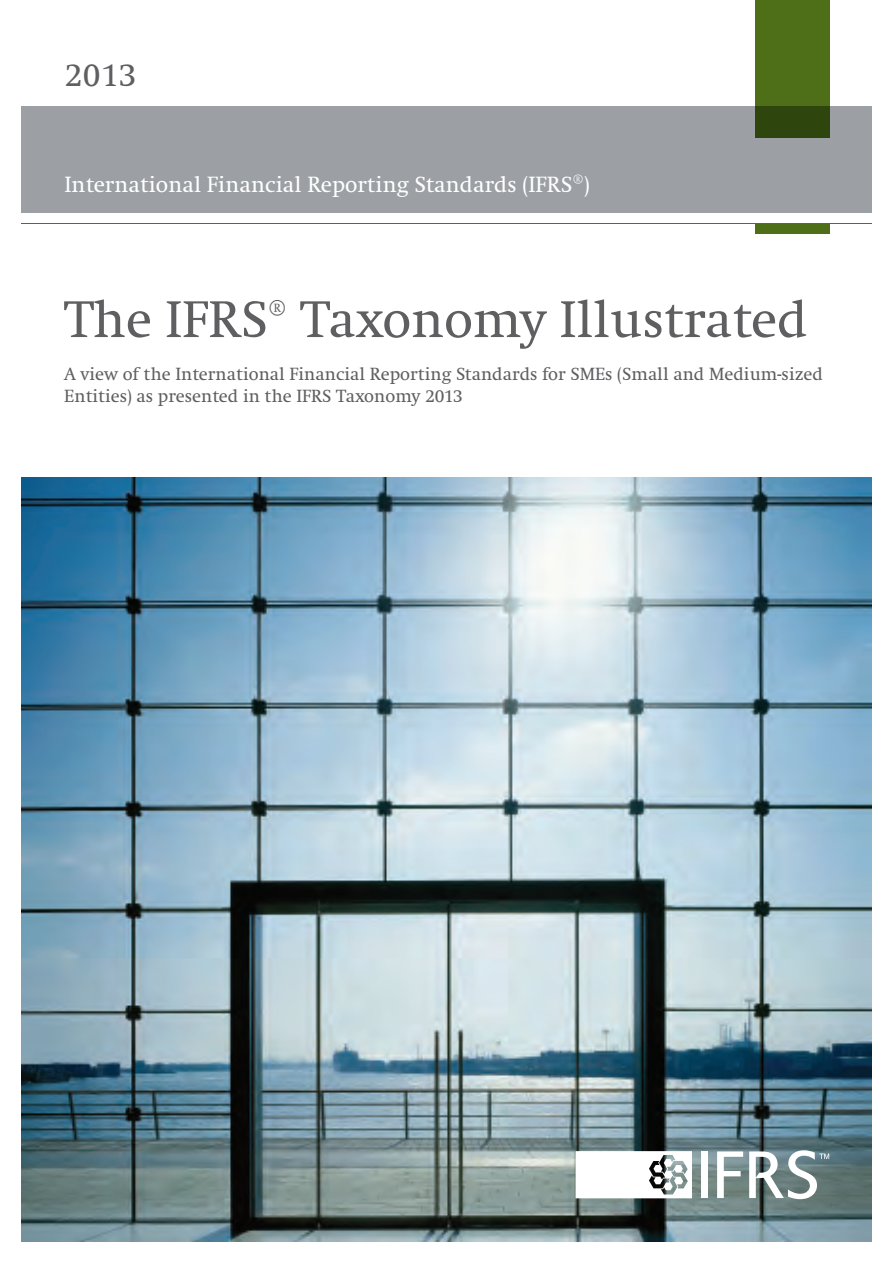
<style>
.page{position:relative;width:893px;height:1263px;background:#fff}
.page>*{position:absolute;margin:0;border:0;box-sizing:border-box;transform-origin:0 0}
.Publication_title{font:52.5px "Swift LT Pro";color:#5f5f62}
.Date{font:700 33px "Swift LT Pro";color:#5f5f62}
.IFRS{font:700 22.5px "Swift LT Pro";color:#fff}
.Publication_title-2{font:18px/21.6px "Swift LT Pro";color:#5f5f62}
.s1{font-weight:400}
.s2{font-size:38.7px}
</style>
<div class="page">
<img style="left:21px;top:477px;width:851px;height:764px">
<div style="left:21px;top:106px;width:851px;height:107px;background:#9ca0a4"></div>
<div style="left:755px;top:223px;width:74px;height:11px;background:#4e6e17"></div>
<svg style="left:576px;top:1151px;width:116px;height:47px"></svg>
<div style="left:701px;top:1151px;width:6px;height:47px;background:#fff"></div>
<svg style="left:717px;top:1151px;width:26px;height:47px"></svg>
<svg style="left:749px;top:1150px;width:80px;height:49px"></svg>
<svg style="left:755px;top:0;width:74px;height:138px;background:#466414"></svg>
<hr style="left:21px;top:223px;width:851px;height:1px;background:#5b5f64">
<p class="Date" style="left:64px;top:56px;width:74px">2013</p>
<p class="IFRS" style="left:64px;top:171px;width:527px">International Financial Reporting Standards (IFRS<span class="s1">®</span>)</p>
<p class="Publication_title" style="left:64px;top:289px;width:745px">The IFRS<span class="s2">®</span> Taxonomy Illustrated</p>
<p class="Publication_title-2" style="left:64px;top:363px;width:760px">A view of the International Financial Reporting Standards for SMEs (Small and Medium-sized<br>Entities) as presented in the IFRS Taxonomy 2013</p>
</div>
